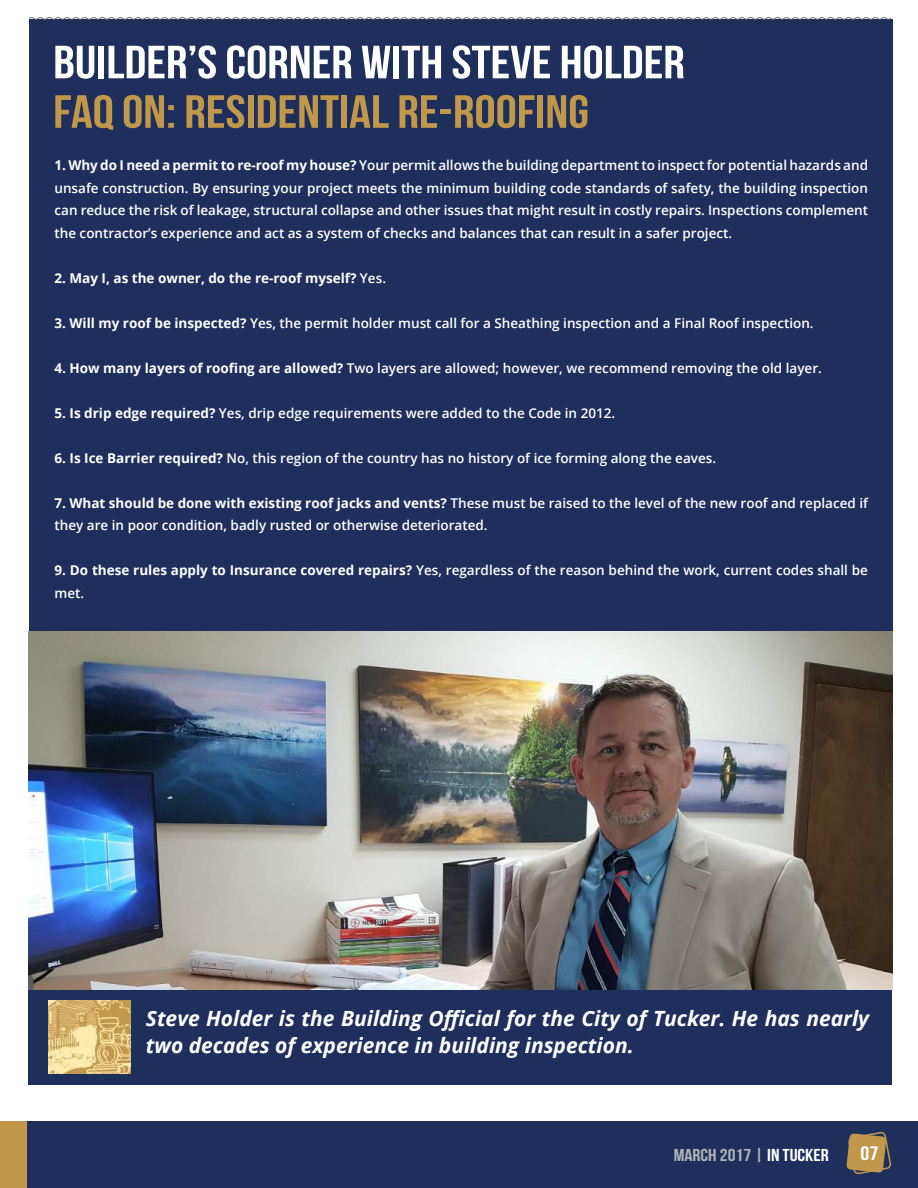
<style>
.page{position:relative;width:918px;height:1188px;background:#fff}
.page>*{position:absolute;margin:0;border:0;box-sizing:border-box;transform-origin:0 0}
.t1{font:46.5px "Bebas Neue";color:#fff;scale:1.15 1}
.t2{font:46.5px "Bebas Neue";color:#c1984b;scale:1.15 1}
.t3{font:italic 700 21px/27px "Open Sans";color:#fff}
.t4{font:19.5px "Bebas Neue";color:#fff;scale:1.15 1}
.t5{font:17.25px "Bebas Neue";color:#b2b3b7;scale:1.15 1}
.t6{font:600 13.5px/22.5px "Open Sans";color:#fff}
.t7{font:700 13.5px "Open Sans";color:#fff}
.s1{font-weight:700}
.s2{font-weight:600}
.s3{color:#fff}
</style>
<div class="page">
<div style="left:0;top:1122px;width:918px;height:66px;background:#1e2f5c"></div>
<div style="left:0;top:1122px;width:27px;height:66px;background:#c1984b"></div>
<svg style="left:846px;top:1132px;width:46px;height:43px"></svg>
<div style="left:29px;top:20px;width:864px;height:611px;background:#1e2f5c"></div>
<svg style="left:29px;top:17px;width:863px;height:3px;background:#9095a1"></svg>
<div style="left:28px;top:976px;width:864px;height:109px;background:#1e2f5c"></div>
<img style="left:28px;top:631px;width:864px;height:359px">
<img style="left:49px;top:1000px;width:82px;height:74px">
<h1 class="t1" style="left:53px;top:37px;width:551px">BUILDER’S CORNER WITH STEVE HOLDER</h1>
<h1 class="t2" style="left:53px;top:86px;width:467px">FAQ ON: RESIDENTIAL RE-ROOFING</h1>
<p class="t6" style="left:54px;top:154px;width:815px;text-align:justify"><span class="s1">1. Why do I need a permit to re-roof my house?</span> Your permit allows the building department to inspect for potential hazards and unsafe construction. By ensuring your project meets the minimum building code standards of safety, the building inspection can reduce the risk of leakage, structural collapse and other issues that might result in costly repairs. Inspections complement the contractor’s experience and act as a system of checks and balances that can result in a safer project.</p>
<p class="t7" style="left:54px;top:268px;width:333px">2. May I, as the owner, do the re-roof myself? <span class="s2">Yes.</span></p>
<p class="t6" style="left:54px;top:311px;width:761px"><span class="s1">3. Will my roof be inspected?</span> Yes, the permit holder must call for a Sheathing inspection and a Final Roof inspection.</p>
<p class="t6" style="left:54px;top:356px;width:769px"><span class="s1">4. How many layers of roofing are allowed?</span> Two layers are allowed; however, we recommend removing the old layer.</p>
<p class="t6" style="left:54px;top:401px;width:562px"><span class="s1">5. Is drip edge required?</span> Yes, drip edge requirements were added to the Code in 2012.</p>
<p class="t6" style="left:54px;top:446px;width:663px"><span class="s1">6. Is Ice Barrier required?</span> No, this region of the country has no history of ice forming along the eaves.</p>
<p class="t6" style="left:54px;top:491px;width:815px"><span class="s1">7. What should be done with existing roof jacks and vents?</span> These must be raised to the level of the new roof and replaced if they are in poor condition, badly rusted or otherwise deteriorated.</p>
<p class="t6" style="left:54px;top:559px;width:815px"><span class="s1">9. Do these rules apply to Insurance covered repairs?</span> Yes, regardless of the reason behind the work, current codes shall be met.</p>
<h2 class="t3" style="left:146px;top:1004px;width:725px">Steve Holder is the Building Official for the City of Tucker. He has nearly two decades of experience in building inspection.</h2>
<p class="t5" style="left:674px;top:1145px;width:136px">MARCH 2017 | <span class="s3">IN TUCKER</span></p>
<h3 class="t4" style="left:860px;top:1143px;width:17px">07</h3>
</div>
